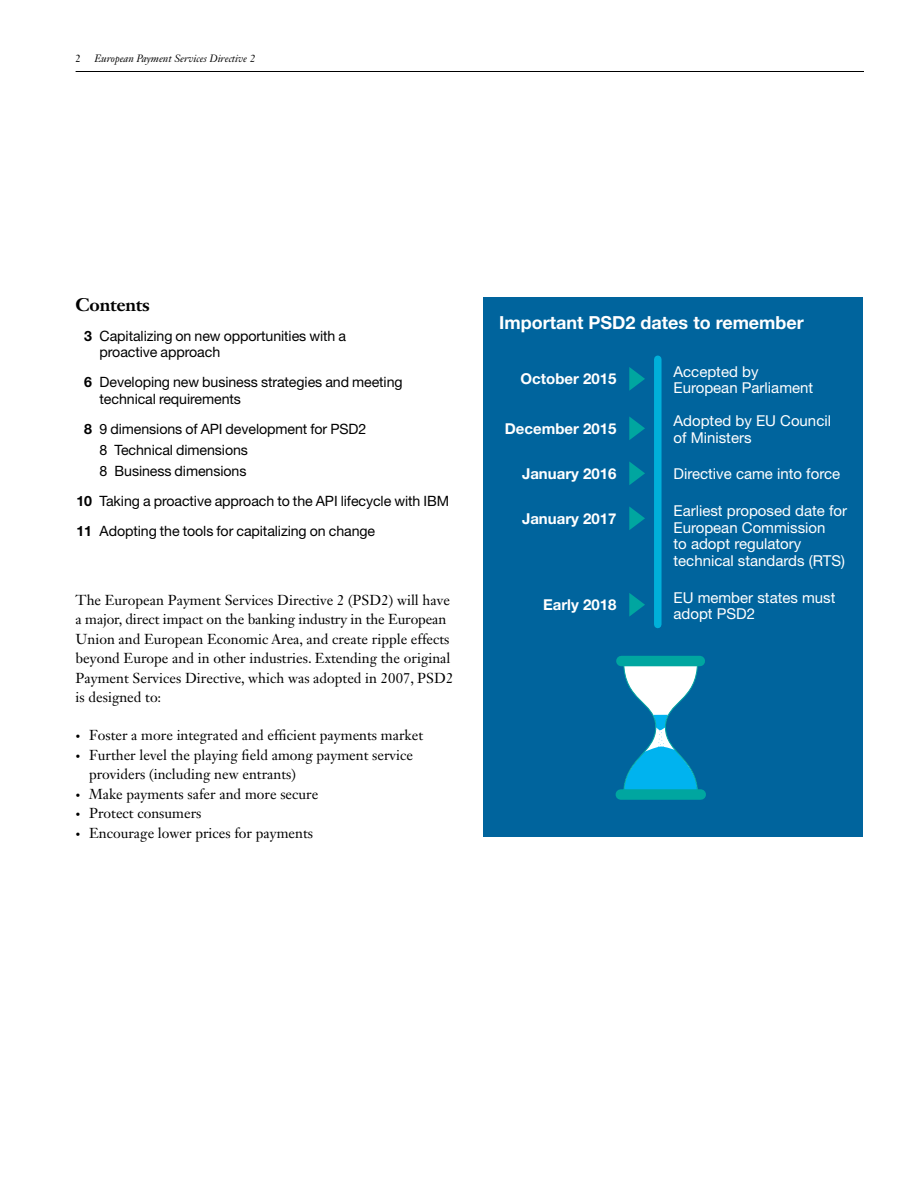
<style>
.page{position:relative;width:918px;height:1188px;background:#fff}
.page>*{position:absolute;margin:0;border:0;box-sizing:border-box;transform-origin:0 0}
.t1{font:700 18px "Helvetica Neue LT Pro";color:#fff}
.t2{font:700 18px "Janson Text LT Std";letter-spacing:-.015em;color:#000}
.t3{font:15px/16.5px "Helvetica Neue LT Pro";color:#fff}
.t4{font:700 15px "Helvetica Neue LT Pro";color:#fff}
.t5{font:14.25px/19.5px "Janson Text LT Std";color:#000}
.t6{font:14.25px/16.5px "Helvetica Neue LT Pro";letter-spacing:-.005em;color:#000}
.t7{font:italic 10.5px "Janson Text LT Std";color:#000}
.t8{font:10.5px "Janson Text LT Std";color:#000}
.s1{font-weight:700}
.s2{font-size:9.75px}
</style>
<div class="page">
<hr style="left:76px;top:71px;width:788px;height:1px;background:#000">
<div style="left:483px;top:297px;width:379px;height:540px;background:#00649d"></div>
<div style="left:654px;top:359px;width:8px;height:266px;background:#00b0da"></div>
<svg style="left:629px;top:367px;width:16px;height:24px"></svg>
<div style="left:621px;top:656px;width:79px;height:10px;background:#00a6a0"></div>
<div style="left:621px;top:789px;width:80px;height:11px;background:#00a6a0"></div>
<svg style="left:623px;top:666px;width:75px;height:124px"></svg>
<svg style="left:629px;top:416px;width:16px;height:24px"></svg>
<svg style="left:629px;top:461px;width:16px;height:24px"></svg>
<svg style="left:629px;top:506px;width:16px;height:24px"></svg>
<svg style="left:629px;top:593px;width:16px;height:24px"></svg>
<p class="t8" style="left:76px;top:52px;width:7px">2</p>
<p class="t7" style="left:95px;top:52px;width:162px">European Payment Services Directive 2</p>
<p class="t2" style="left:76px;top:293px;width:76px">Contents</p>
<p class="t6" style="left:100px;top:327px;width:248px;text-indent:-15px"><span class="s1">3</span> Capitalizing on new opportunities with a proactive approach</p>
<p class="t6" style="left:100px;top:373px;width:305px;text-indent:-15px"><span class="s1">6</span> Developing new business strategies and meeting technical requirements</p>
<p class="t6" style="left:100px;top:418px;width:268px;line-height:21px;text-indent:-15px"><span class="s1">8</span> 9 dimensions of API development for PSD2<br>8 Technical dimensions<br>8 Business dimensions</p>
<p class="t6" style="left:76px;top:485px;width:374px;line-height:30px"><span class="s1">10</span> Taking a proactive approach to the API lifecycle with IBM<br><span class="s1">11</span> Adopting the tools for capitalizing on change</p>
<p class="t5" style="left:76px;top:590px;width:379px">The European Payment Services Directive 2 (PSD2) will have a major, direct impact on the banking industry in the European Union and European Economic Area, and create ripple effects beyond Europe and in other industries. Extending the original Payment Services Directive, which was adopted in 2007, PSD2 is designed to:</p>
<p class="t5" style="left:76px;top:725px;width:349px"><span class="s2">•</span> Foster a more integrated and efficient payments market</p>
<p class="t5" style="left:89px;top:745px;width:326px;text-indent:-14px"><span class="s2">•</span> Further level the playing field among payment service providers (including new entrants)</p>
<p class="t5" style="left:76px;top:784px;width:244px"><span class="s2">•</span> Make payments safer and more secure</p>
<p class="t5" style="left:76px;top:803px;width:127px"><span class="s2">•</span> Protect consumers</p>
<p class="t5" style="left:76px;top:823px;width:239px"><span class="s2">•</span> Encourage lower prices for payments</p>
<p class="t1" style="left:499px;top:312px;width:306px">Important PSD2 dates to remember</p>
<p class="t4" style="left:521px;top:370px;width:97px">October 2015</p>
<p class="t3" style="left:674px;top:363px;width:141px">Accepted by<br>European Parliament</p>
<p class="t4" style="left:505px;top:419px;width:113px">December 2015</p>
<p class="t3" style="left:674px;top:412px;width:159px">Adopted by EU Council of Ministers</p>
<p class="t4" style="left:522px;top:464px;width:96px">January 2016</p>
<p class="t3" style="left:674px;top:465px;width:168px">Directive came into force</p>
<p class="t4" style="left:522px;top:509px;width:96px">January 2017</p>
<p class="t3" style="left:674px;top:502px;width:175px">Earliest proposed date for<br>European Commission<br>to adopt regulatory technical standards (RTS)</p>
<p class="t4" style="left:543px;top:595px;width:75px">Early 2018</p>
<p class="t3" style="left:674px;top:589px;width:164px">EU member states must adopt PSD2</p>
</div>
